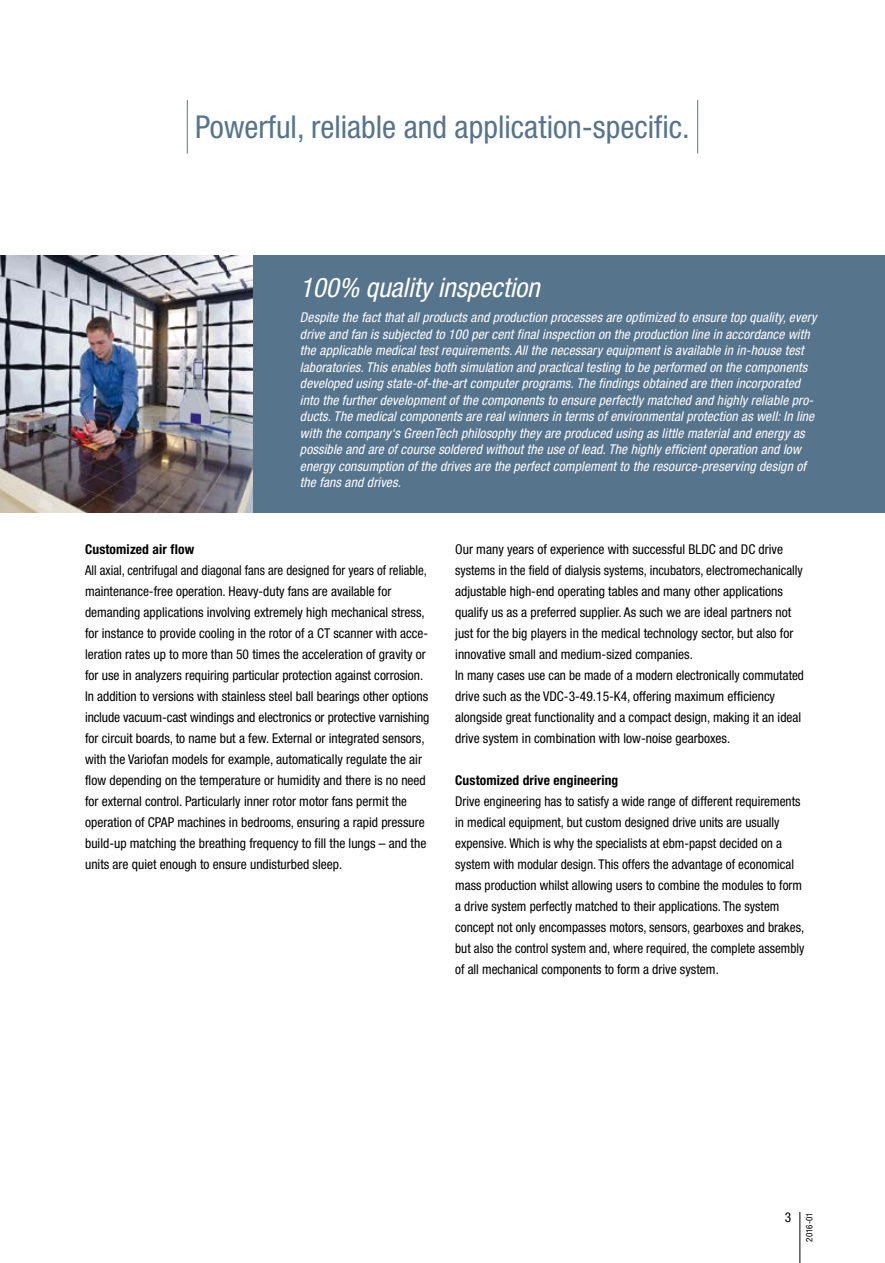
<style>
.page{position:relative;width:885px;height:1263px;background:#fff}
.page>*{position:absolute;margin:0;border:0;box-sizing:border-box;transform-origin:0 0}
.Headline_Innenseite{font:condensed 31.5px "Helvetica Neue LT Std";color:#56748c}
.t1{font:italic condensed 27px "Helvetica Neue LT Std";color:#fff}
.Copy_9_14pt_schwarz{font:condensed 13.5px/21px "Helvetica Neue LT Std";color:#000}
.subline_9_14pt_schwa{font:italic condensed 13.5px/16.5px "Helvetica Neue LT Std";letter-spacing:.01em;color:#fff}
.Copy_9_14pt_schwarz-2{font:condensed 13.5px/21px "Helvetica Neue LT Std";color:#000;scale:.95 1}
.Copy_9_14pt_schwarz-3{font:700 condensed 13.5px "Helvetica Neue LT Std";letter-spacing:.01em;color:#000}
.Copy_9_14pt_schwarz-4{font:condensed 9px "Helvetica Neue LT Std";letter-spacing:.01em;color:#000}
</style>
<div class="page">
<div style="left:252px;top:255px;width:632px;height:258px;background:#56748c"></div>
<img style="left:0;top:255px;width:252px;height:258px">
<hr style="left:799px;top:1212px;width:1px;height:51px;background:#000">
<hr style="left:187px;top:100px;width:1px;height:53px;background:#56748c">
<hr style="left:697px;top:100px;width:1px;height:53px;background:#56748c">
<p class="Headline_Innenseite" style="left:195px;top:108px;width:496px">Powerful, reliable and application-specific.</p>
<p class="t1" style="left:300px;top:272px;width:241px">100% quality inspection</p>
<p class="subline_9_14pt_schwa" style="left:300px;top:309px;width:518px">Despite the fact that all products and production processes are optimized to ensure top quality, every drive and fan is subjected to 100 per cent final inspection on the production line in accordance with the applicable medical test requirements. All the necessary equipment is available in in-house test laboratories. This enables both simulation and practical testing to be performed on the components developed using state-of-the-art computer programs. The findings obtained are then incorporated into the further development of the components to ensure perfectly matched and highly reliable pro&shy;ducts. The medical components are real winners in terms of environmental protection as well: In line with the company‘s GreenTech philosophy they are produced using as little material and energy as possible and are of course soldered without the use of lead. The highly efficient operation and low energy consumption of the drives are the perfect complement to the resource-preserving design of the fans and drives.</p>
<p class="Copy_9_14pt_schwarz-3" style="left:85px;top:541px;width:111px">Customized air flow</p>
<p class="Copy_9_14pt_schwarz-2" style="left:85px;top:560px;width:361px">All axial, centrifugal and diagonal fans are designed for years of reliable, maintenance-free operation. Heavy-duty fans are available for</p>
<p class="Copy_9_14pt_schwarz" style="left:85px;top:602px;width:346px">demanding applications involving extremely high mechanical stress, for instance to provide cooling in the rotor of a CT scanner with acce&shy;leration rates up to more than 50 times the acceleration of gravity or for use in analyzers requiring particular protection against corrosion.<br>In addition to versions with stainless steel ball bearings other options include vacuum-cast windings and electronics or protective varnishing for circuit boards, to name but a few. External or integrated sensors, with the Variofan models for example, automatically regulate the air flow depending on the temperature or humidity and there is no need for external control. Particularly inner rotor motor fans permit the operation of CPAP machines in bedrooms, ensuring a rapid pressure build-up matching the breathing frequency to fill the lungs – and the units are quiet enough to ensure undisturbed sleep.</p>
<p class="Copy_9_14pt_schwarz" style="left:455px;top:539px;width:349px">Our many years of experience with successful BLDC and DC drive systems in the field of dialysis systems, incubators, electromechanically adjustable high-end operating tables and many other applications qualify us as a preferred supplier. As such we are ideal partners not just for the big players in the medical technology sector, but also for innovative small and medium-sized companies.</p>
<p class="Copy_9_14pt_schwarz" style="left:455px;top:665px;width:350px">In many cases use can be made of a modern electronically commutated drive such as the VDC-3-49.15-K4, offering maximum efficiency alongside great functionality and a compact design, making it an ideal drive system in combination with low-noise gearboxes.</p>
<p class="Copy_9_14pt_schwarz-3" style="left:455px;top:772px;width:165px">Customized drive engineering</p>
<p class="Copy_9_14pt_schwarz" style="left:455px;top:791px;width:350px">Drive engineering has to satisfy a wide range of different requirements in medical equipment, but custom designed drive units are usually expensive. Which is why the specialists at ebm-papst decided on a system with modular design. This offers the advantage of economical mass production whilst allowing users to combine the modules to form a drive system perfectly matched to their applications. The system concept not only encompasses motors, sensors, gearboxes and brakes, but also the control system and, where required, the complete assembly of all mechanical components to form a drive system.</p>
<p class="Copy_9_14pt_schwarz" style="left:784px;top:1206px;width:8px">3</p>
<p class="Copy_9_14pt_schwarz-4" style="left:804px;top:1242px;width:31px;rotate:-90deg">2016-01</p>
</div>
